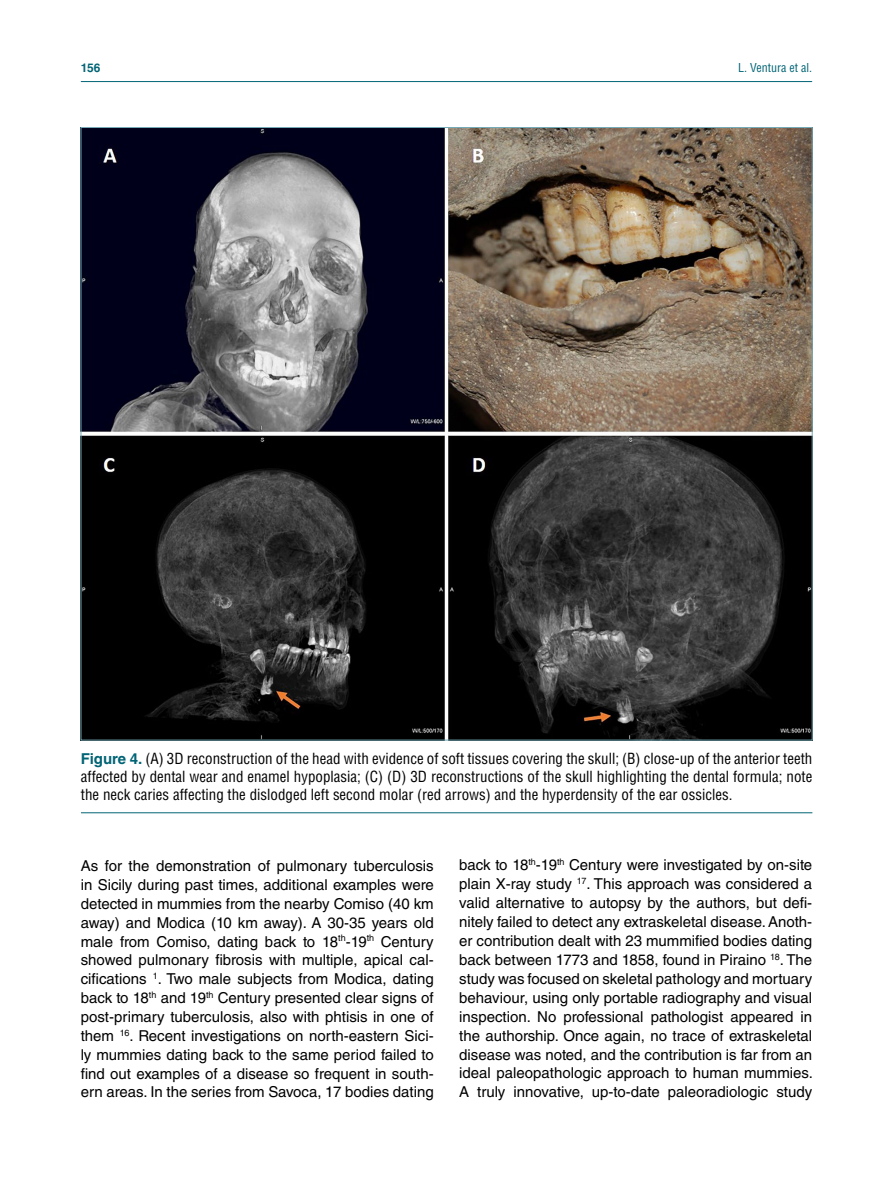
<style>
.page{position:relative;width:893px;height:1191px;background:#fff}
.page>*{position:absolute;margin:0;border:0;box-sizing:border-box;transform-origin:0 0}
.t1{font:15px/18.9px "Helvetica LT Std";color:#000;text-align:justify}
.t2{font:condensed 15px/18px "Helvetica LT Std";color:#000;text-align:justify}
.t3{font:condensed 12px "Helvetica LT Std";color:#006475}
.t4{font:700 12px "Helvetica LT Std";color:#006475}
.s1{font-weight:700;font-stretch:normal;color:#006475}
</style>
<div class="page">
<hr style="left:81px;top:81px;width:731px;height:1px;background:#006475">
<img style="left:83px;top:129px;width:727px;height:609px">
<hr style="left:81px;top:812px;width:731px;height:1px;background:#006475">
<p class="t4" style="left:81px;top:61px;width:21px">156</p>
<p class="t3" style="left:738px;top:61px;width:76px">L. Ventura et al.</p>
<p class="t2" style="left:81px;top:749px;width:733px"><span class="s1">Figure 4.</span> (A) 3D reconstruction of the head with evidence of soft tissues covering the skull; (B) close-up of the anterior teeth affected by dental wear and enamel hypoplasia; (C) (D) 3D reconstructions of the skull highlighting the dental formula; note the neck caries affecting the dislodged left second molar (red arrows) and the hyperdensity of the ear ossicles.</p>
<p class="t1" style="left:81px;top:856px;width:354px">As for the demonstration of pulmonary tuberculosis in Sicily during past times, additional examples were detected in mummies from the nearby Comiso (40 km away) and Modica (10 km away). A 30-35 years old male from Comiso, dating back to 18<sup>th</sup>-19<sup>th</sup> Century showed pulmonary fibrosis with multiple, apical cal&shy;cifications <sup>1</sup>. Two male subjects from Modica, dating back to 18<sup>th</sup> and 19<sup>th</sup> Century presented clear signs of post-primary tuberculosis, also with phtisis in one of them <sup>16</sup>. Recent investigations on north-eastern Sici&shy;ly mummies dating back to the same period failed to find out examples of a disease so frequent in south&shy;ern areas. In the series from Savoca, 17 bodies dating</p>
<p class="t1" style="left:459px;top:855px;width:355px">back to 18<sup>th</sup>-19<sup>th</sup> Century were investigated by on-site plain X-ray study <sup>17</sup>. This approach was considered a valid alternative to autopsy by the authors, but defi&shy;nitely failed to detect any extraskeletal disease. Anoth&shy;er contribution dealt with 23 mummified bodies dating back between 1773 and 1858, found in Piraino <sup>18</sup>. The study was focused on skeletal pathology and mortuary behaviour, using only portable radiography and visual inspection. No professional pathologist appeared in the authorship. Once again, no trace of extraskeletal disease was noted, and the contribution is far from an ideal paleopathologic approach to human mummies.<br>A truly innovative, up-to-date paleoradiologic study</p>
</div>
